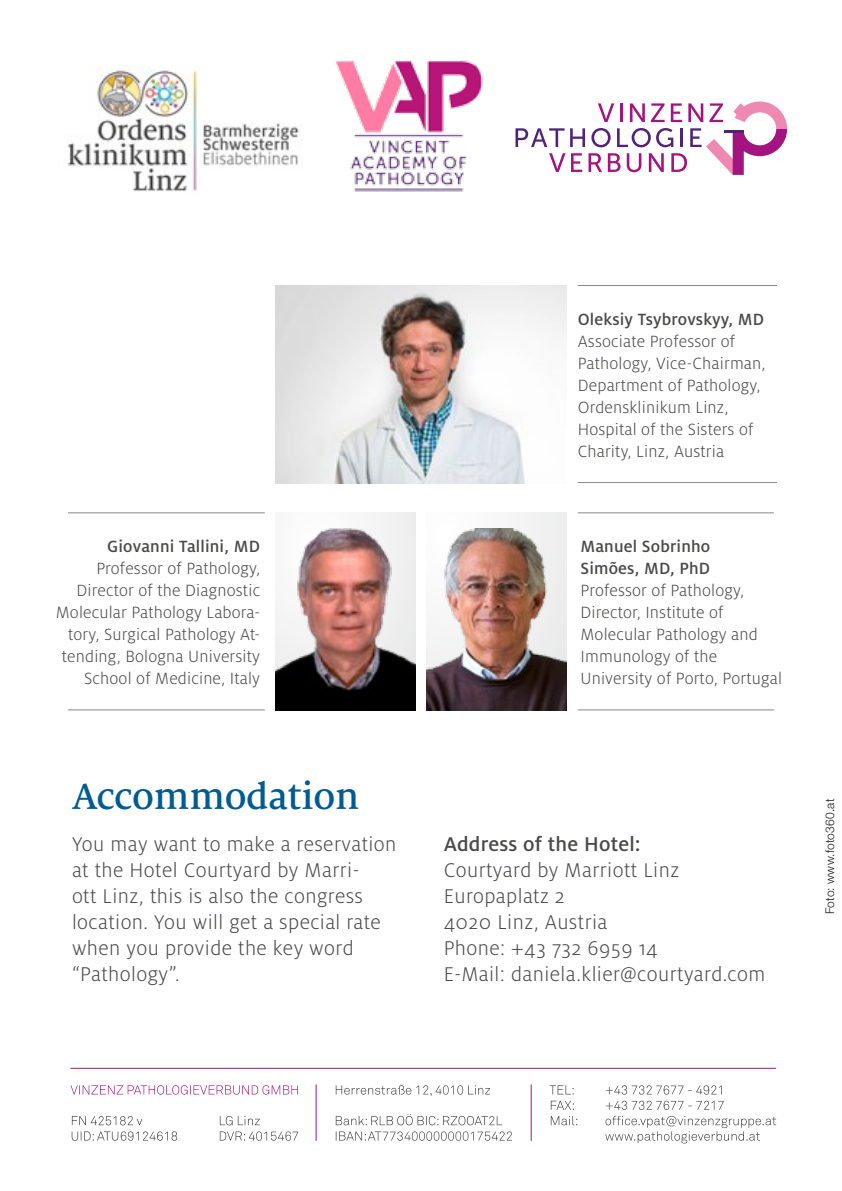
<style>
.page{position:relative;width:842px;height:1191px;background:#fff}
.page>*{position:absolute;margin:0;border:0;box-sizing:border-box;transform-origin:0 0}
.t1{font:500 40px "Milo Serif Pro";letter-spacing:-.01em;color:#005b94}
.t2{font:300 22px/26px "Milo OT";letter-spacing:.02em;color:#494948}
.t3{font:500 22px "Milo OT";letter-spacing:.01em;color:#494948}
.t4{font:300 18px/22px "Milo OT";letter-spacing:.01em;color:#494948}
.t5{font:500 18px/22px "Milo OT";letter-spacing:.01em;color:#494948}
.t6{font:300 12px "Helvetica Neue LT Pro";letter-spacing:.015em;color:#1a1a18}
</style>
<div class="page">
<hr style="left:70px;top:1068px;width:706px;height:1px;background:#a31480">
<svg style="left:72px;top:1131px;width:226px;height:9px"></svg>
<svg style="left:72px;top:1116px;width:188px;height:9px"></svg>
<svg style="left:71px;top:1085px;width:227px;height:9px"></svg>
<svg style="left:336px;top:1131px;width:176px;height:9px"></svg>
<svg style="left:336px;top:1114px;width:166px;height:11px"></svg>
<svg style="left:336px;top:1085px;width:154px;height:11px"></svg>
<svg style="left:551px;top:1100px;width:225px;height:43px"></svg>
<svg style="left:550px;top:1085px;width:172px;height:9px"></svg>
<hr style="left:316px;top:1084px;width:1px;height:56px;background:#a31480">
<hr style="left:531px;top:1084px;width:1px;height:56px;background:#a31480">
<div style="left:276px;top:513px;width:140px;height:197px;background:#f8f8f8"></div>
<img style="left:276px;top:524px;width:140px;height:186px">
<div style="left:427px;top:513px;width:140px;height:197px;background:#f7f7f7"></div>
<img style="left:427px;top:528px;width:140px;height:182px">
<hr style="left:578px;top:512px;width:196px;height:1px;background:#888">
<hr style="left:68px;top:512px;width:197px;height:1px;background:#888">
<hr style="left:578px;top:709px;width:196px;height:1px;background:#888">
<hr style="left:68px;top:709px;width:197px;height:1px;background:#888">
<img style="left:276px;top:285px;width:291px;height:198px">
<hr style="left:578px;top:285px;width:199px;height:1px;background:#888">
<hr style="left:578px;top:482px;width:199px;height:1px;background:#888">
<img style="left:336px;top:60px;width:147px;height:132px">
<img style="left:67px;top:65px;width:236px;height:127px">
<svg style="left:515px;top:101px;width:272px;height:74px"></svg>
<hr style="left:724px;top:131px;width:20px;height:2px;background:#502379">
<p class="t5" style="left:107px;top:535px;width:155px">Giovanni Tallini, MD</p>
<p class="t4" style="left:56px;top:558px;width:206px;text-align:right">Professor of Pathology,<br>Director of the Diagnostic<br>Molecular Pathology Labora&shy;tory, Surgical Pathology At&shy;tending, Bologna University<br>School of Medicine, Italy</p>
<p class="t5" style="left:578px;top:308px;width:188px">Oleksiy Tsybrovskyy, MD</p>
<p class="t4" style="left:578px;top:330px;width:189px">Associate Professor of<br>Pathology, Vice-Chairman,<br>Department of Pathology,<br>Ordensklinikum Linz,<br>Hospital of the Sisters of<br>Charity, Linz, Austria</p>
<p class="t5" style="left:580px;top:535px;width:131px">Manuel Sobrinho<br>Simões, MD, PhD</p>
<p class="t4" style="left:580px;top:580px;width:203px">Professor of Pathology,<br>Director, Institute of<br>Molecular Pathology and<br>Immunology of the<br>University of Porto, Portugal</p>
<h1 class="t1" style="left:72px;top:773px;width:289px">Accommodation</h1>
<p class="t2" style="left:72px;top:831px;width:326px">You may want to make a reservation at the Hotel Courtyard by Marri-<br>ott Linz, this is also the congress location. You will get a special rate when you provide the key word “Pathology”.</p>
<p class="t3" style="left:444px;top:832px;width:199px">Address of the Hotel:</p>
<p class="t2" style="left:444px;top:857px;width:323px">Courtyard by Marriott Linz<br>Europaplatz 2<br>4020 Linz, Austria<br>Phone: +43 732 6959 14<br>E-Mail: daniela.klier@courtyard.com</p>
<p class="t6" style="left:822px;top:914px;width:117px;rotate:-90deg">Foto: www.foto360.at</p>
</div>
